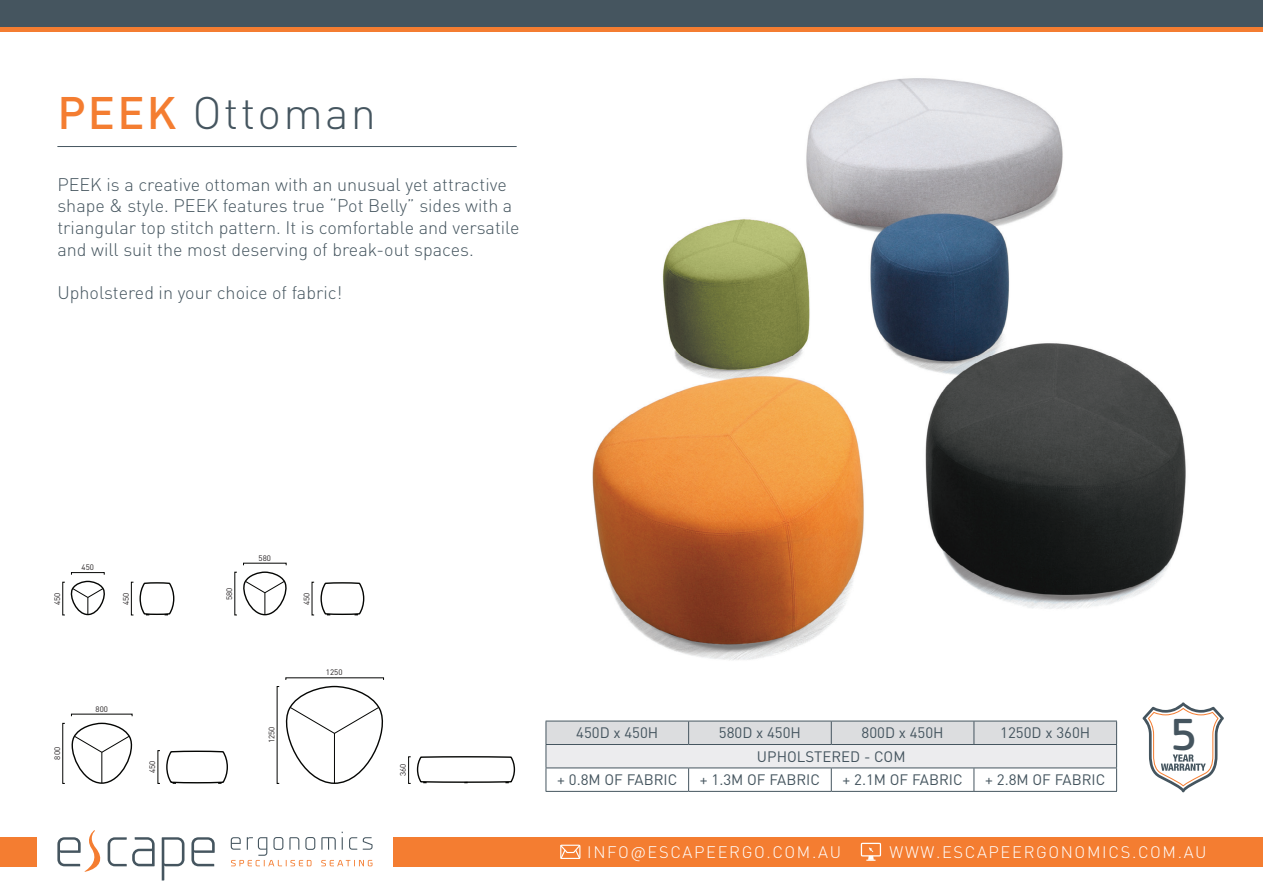
<style>
.page{position:relative;width:1263px;height:893px;background:#fff}
.page>*{position:absolute;margin:0;border:0;box-sizing:border-box;transform-origin:0 0}
.t1{font:500 45.75px "Vivala Sans Round";color:#45555f}
.t2{font:300 45px "DIN Pro";letter-spacing:.05em;color:#45555f}
.t3{font:300 18px/21.6px "DIN Pro";color:#45555f}
.t4{font:300 16.5px "DIN Pro";letter-spacing:.1em;color:#fff}
.t5{font:15px "DIN Pro";color:#45555f}
.t6{font:7.95px "DIN Pro";color:#231f20}
.s1{font-weight:500;color:#f47d31}
</style>
<div class="page">
<svg style="left:243px;top:571px;width:44px;height:45px"></svg>
<svg style="left:320px;top:582px;width:45px;height:34px"></svg>
<svg style="left:70px;top:580px;width:35px;height:36px"></svg>
<svg style="left:139px;top:582px;width:36px;height:34px"></svg>
<svg style="left:71px;top:722px;width:62px;height:62px"></svg>
<svg style="left:166px;top:750px;width:62px;height:34px"></svg>
<svg style="left:279px;top:685px;width:105px;height:99px"></svg>
<svg style="left:416px;top:756px;width:100px;height:28px"></svg>
<div style="left:71px;top:572px;width:33px;height:3px;border:1px solid #040503"></div>
<div style="left:131px;top:582px;width:3px;height:33px;border:1px solid #040503"></div>
<div style="left:408px;top:756px;width:3px;height:28px;border:1px solid #040503"></div>
<img style="left:592px;top:78px;width:594px;height:582px">
<svg style="left:1142px;top:702px;width:82px;height:90px"></svg>
<hr style="left:57px;top:146px;width:460px;height:1px;background:#45555f">
<svg style="left:546px;top:721px;width:571px;height:70px"></svg>
<hr style="left:546px;top:791px;width:143px;height:1px;background:#45555f">
<hr style="left:689px;top:791px;width:142px;height:1px;background:#45555f">
<hr style="left:831px;top:791px;width:143px;height:1px;background:#45555f">
<hr style="left:974px;top:791px;width:143px;height:1px;background:#45555f">
<svg style="left:0;top:26px;width:1263px;height:6px;background:#d67638"></svg>
<div style="left:394px;top:837px;width:869px;height:29px;background:#f47d31"></div>
<div style="left:0;top:837px;width:36px;height:29px;background:#f47d31"></div>
<div style="left:0;top:0;width:1263px;height:26px;background:#45555f"></div>
<svg style="left:321px;top:860px;width:51px;height:6px"></svg>
<svg style="left:162px;top:837px;width:22px;height:43px"></svg>
<svg style="left:191px;top:837px;width:24px;height:29px"></svg>
<svg style="left:231px;top:837px;width:84px;height:29px"></svg>
<svg style="left:321px;top:837px;width:15px;height:13px"></svg>
<svg style="left:342px;top:832px;width:1px;height:18px"></svg>
<svg style="left:349px;top:837px;width:8px;height:13px"></svg>
<svg style="left:363px;top:837px;width:10px;height:13px"></svg>
<svg style="left:57px;top:830px;width:98px;height:42px"></svg>
<svg style="left:861px;top:843px;width:20px;height:18px"></svg>
<svg style="left:560px;top:845px;width:20px;height:14px"></svg>
<h2 class="t2" style="left:57px;top:78px;width:320px"><span class="s1">PEEK</span> Ottoman</h2>
<p class="t3" style="left:57px;top:172px;width:464px">PEEK is a creative ottoman with an unusual yet attractive shape &amp; style. PEEK features true “Pot Belly” sides with a triangular top stitch pattern. It is comfortable and versatile and will suit the most deserving of break-out spaces.</p>
<p class="t3" style="left:57px;top:280px;width:286px">Upholstered in your choice of fabric!</p>
<p class="t6" style="left:82px;top:561px;width:14px">450</p>
<p class="t6" style="left:259px;top:551px;width:14px">580</p>
<p class="t6" style="left:223px;top:600px;width:14px;rotate:-90deg">580</p>
<p class="t6" style="left:51px;top:605px;width:14px;rotate:-90deg">450</p>
<p class="t6" style="left:120px;top:605px;width:14px;rotate:-90deg">450</p>
<p class="t6" style="left:300px;top:605px;width:14px;rotate:-90deg">450</p>
<p class="t6" style="left:51px;top:760px;width:14px;rotate:-90deg">800</p>
<p class="t6" style="left:96px;top:702px;width:14px">800</p>
<p class="t6" style="left:146px;top:773px;width:14px;rotate:-90deg">450</p>
<p class="t6" style="left:265px;top:743px;width:18px;rotate:-90deg">1250</p>
<p class="t6" style="left:326px;top:666px;width:18px">1250</p>
<p class="t6" style="left:397px;top:776px;width:14px;rotate:-90deg">360</p>
<p class="t5" style="left:576px;top:721px;width:84px">450D x 450H</p>
<p class="t5" style="left:719px;top:721px;width:84px">580D x 450H</p>
<p class="t5" style="left:861px;top:721px;width:84px">800D x 450H</p>
<p class="t5" style="left:1000px;top:721px;width:91px">1250D x 360H</p>
<p class="t5" style="left:757px;top:744px;width:150px">UPHOLSTERED - COM</p>
<p class="t5" style="left:557px;top:768px;width:122px">+ 0.8M OF FABRIC</p>
<p class="t5" style="left:700px;top:768px;width:122px">+ 1.3M OF FABRIC</p>
<p class="t5" style="left:843px;top:768px;width:122px">+ 2.1M OF FABRIC</p>
<p class="t5" style="left:985px;top:768px;width:122px">+ 2.8M OF FABRIC</p>
<h1 class="t1" style="left:1171px;top:708px;width:27px">5</h1>
<p class="t4" style="left:587px;top:839px;width:255px">INFO@ESCAPEERGO.COM.AU</p>
<p class="t4" style="left:889px;top:839px;width:319px">WWW.ESCAPEERGONOMICS.COM.AU</p>
</div>
